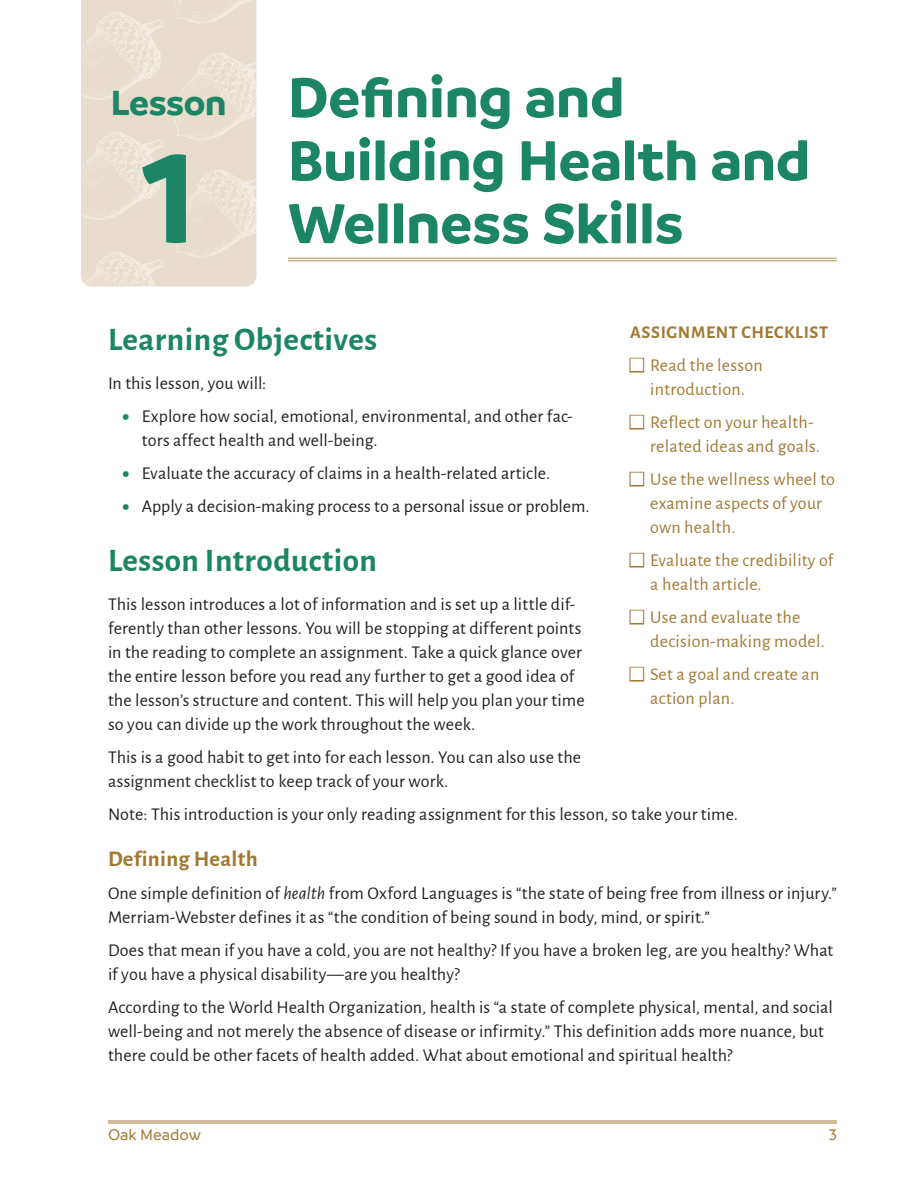
<style>
.page{position:relative;width:918px;height:1188px;background:#fff}
.page>*{position:absolute;margin:0;border:0;box-sizing:border-box;transform-origin:0 0}
.t1{font:700 133.5px "Branding";color:#1c8565}
.t2{font:700 60px/63px "Branding";color:#1c8565}
.t3{font:700 33px "Alegreya Sans";letter-spacing:.015em;color:#1c8565}
.t4{font:700 22.5px "Alegreya Sans";letter-spacing:.015em;color:#a27833}
.t5{font:18px/24px "Alegreya Sans";letter-spacing:.005em;color:#231f20}
.t6{font:18px/24px "Alegreya Sans";letter-spacing:.015em;color:#a27833}
.t7{font:700 18px "Alegreya Sans";letter-spacing:.035em;color:#a27833}
.t8{font:500 16.5px "Branding";color:#a27833}
.s1{font-size:37.5px}
.s2{font-weight:700;font-size:33px;color:#1c8565}
.s3{font-style:italic}
</style>
<div class="page">
<div style="left:81px;top:0;width:176px;height:286px;background:#e8ddcc"></div>
<svg style="left:81px;top:12px;width:83px;height:88px;background:#eae0d0"></svg>
<svg style="left:81px;top:132px;width:83px;height:88px;background:#eae0d0"></svg>
<svg style="left:81px;top:252px;width:83px;height:35px;background:#ebe1d3"></svg>
<svg style="left:173px;top:170px;width:84px;height:88px;background:#e9e0d0"></svg>
<svg style="left:173px;top:53px;width:84px;height:88px;background:#e9e0d0"></svg>
<svg style="left:173px;top:0;width:84px;height:24px;background:#e9decf"></svg>
<hr style="left:108px;top:1121px;width:729px;height:1px;background:#a27833">
<hr style="left:108px;top:1123px;width:729px;height:1px;background:#a27833">
<hr style="left:288px;top:258px;width:549px;height:1px;background:#c2a474">
<hr style="left:288px;top:260px;width:549px;height:1px;background:#c2a474">
<h2 class="t2" style="left:288px;top:66px;width:524px;text-indent:-177px"><span class="s1">Lesson</span> Defining and<br>Building Health and</h2>
<h1 class="t1" style="left:142px;top:122px;width:56px">1</h1>
<h2 class="t2" style="left:288px;top:192px;width:397px">Wellness Skills</h2>
<p class="t7" style="left:630px;top:319px;width:199px">ASSIGNMENT CHECKLIST</p>
<p class="t6" style="left:650px;top:353px;width:114px">Read the lesson introduction.</p>
<p class="t6" style="left:650px;top:410px;width:171px">Reflect on your health&shy;related ideas and goals.</p>
<p class="t6" style="left:650px;top:467px;width:186px">Use the wellness wheel to examine aspects of your own health.</p>
<p class="t6" style="left:650px;top:548px;width:185px">Evaluate the credibility of a health article.</p>
<p class="t6" style="left:650px;top:605px;width:176px">Use and evaluate the decision-making model.</p>
<p class="t6" style="left:650px;top:662px;width:171px">Set a goal and create an action plan.</p>
<h3 class="t3" style="left:108px;top:315px;width:271px">Learning Objectives</h3>
<p class="t5" style="left:108px;top:371px;width:160px">In this lesson, you will:</p>
<p class="t5" style="left:142px;top:404px;width:433px;text-indent:-20px"><span class="s2">•</span> Explore how social, emotional, environmental, and other fac&shy;tors affect health and well-being.</p>
<p class="t5" style="left:122px;top:461px;width:430px"><span class="s2">•</span> Evaluate the accuracy of claims in a health-related article.</p>
<p class="t5" style="left:122px;top:494px;width:470px"><span class="s2">•</span> Apply a decision-making process to a personal issue or problem.</p>
<h3 class="t3" style="left:108px;top:536px;width:270px">Lesson Introduction</h3>
<p class="t5" style="left:108px;top:591px;width:478px">This lesson introduces a lot of information and is set up a little dif&shy;ferently than other lessons. You will be stopping at different points in the reading to complete an assignment. Take a quick glance over the entire lesson before you read any further to get a good idea of the lesson’s structure and content. This will help you plan your time so you can divide up the work throughout the week.</p>
<p class="t5" style="left:108px;top:744px;width:475px">This is a good habit to get into for each lesson. You can also use the assignment checklist to keep track of your work.</p>
<p class="t5" style="left:108px;top:801px;width:632px">Note: This introduction is your only reading assignment for this lesson, so take your time.</p>
<p class="t4" style="left:108px;top:843px;width:151px">Defining Health</p>
<p class="t5" style="left:108px;top:881px;width:730px">One simple definition of <span class="s3">health</span> from Oxford Languages is “the state of being free from illness or injury.”<br>Merriam-Webster defines it as “the condition of being sound in body, mind, or spirit.”</p>
<p class="t5" style="left:108px;top:938px;width:727px">Does that mean if you have a cold, you are not healthy? If you have a broken leg, are you healthy? What if you have a physical disability—are you healthy?</p>
<p class="t5" style="left:108px;top:995px;width:726px">According to the World Health Organization, health is “a state of complete physical, mental, and social well-being and not merely the absence of disease or infirmity.” This definition adds more nuance, but there could be other facets of health added. What about emotional and spiritual health?</p>
<p class="t8" style="left:108px;top:1126px;width:94px">Oak Meadow</p>
<p class="t8" style="left:829px;top:1126px;width:10px">3</p>
</div>
